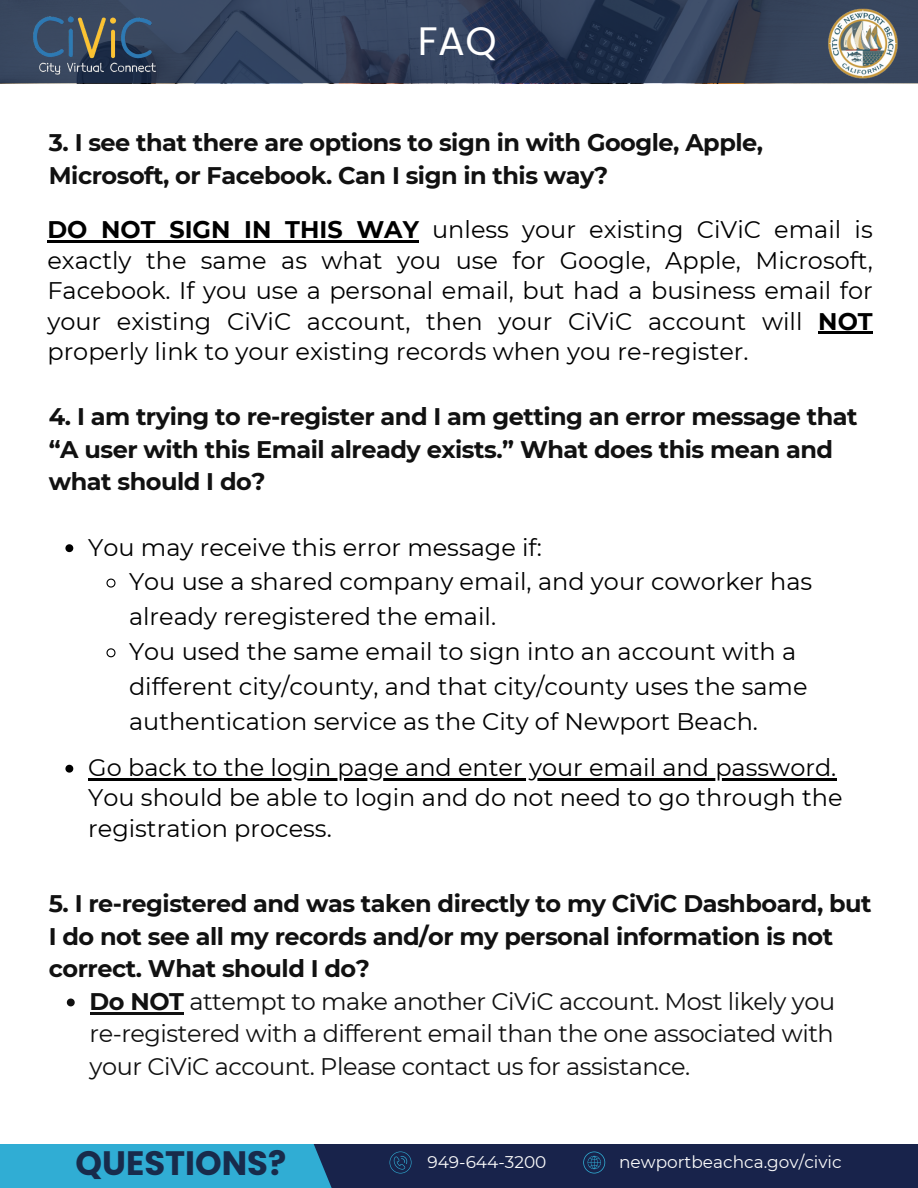
<style>
.page{position:relative;width:918px;height:1188px;background:#fff}
.page>*{position:absolute;margin:0;border:0;box-sizing:border-box;transform-origin:0 0}
.t1{font:39.6px "Poppins";color:#fff}
.t2{font:700 33.9px "Poppins";color:#182b4b}
.t3{font:24px/30.3px "Montserrat";color:#000}
.t4{font:700 24px/32.7px "Montserrat";letter-spacing:-.02em;color:#111}
.t5{font:24px/32.7px "Montserrat";letter-spacing:-.02em;color:#111;text-align:justify}
.t6{font:16.95px "Montserrat";color:#fafafa}
.s1{font-weight:700}
</style>
<div class="page">
<div style="left:256px;top:1144px;width:662px;height:44px;background:#18234b"></div>
<svg style="left:0;top:1144px;width:403px;height:44px;fill:#30add4"></svg>
<svg style="left:583px;top:1152px;width:22px;height:22px"></svg>
<svg style="left:390px;top:1152px;width:22px;height:22px"></svg>
<svg style="left:191px;top:0;width:727px;height:83px;background:#303e58"></svg>
<img style="left:820px;top:0;width:87px;height:83px">
<img style="left:0;top:0;width:191px;height:84px">
<hr style="left:47px;top:241px;width:372px;height:2px;background:#000">
<hr style="left:818px;top:332px;width:55px;height:2px;background:#000">
<svg style="left:65px;top:544px;width:8px;height:8px"></svg>
<svg style="left:106px;top:578px;width:10px;height:10px"></svg>
<svg style="left:106px;top:648px;width:10px;height:10px"></svg>
<svg style="left:65px;top:765px;width:8px;height:8px"></svg>
<hr style="left:88px;top:778px;width:748px;height:3px;background:#000">
<svg style="left:67px;top:999px;width:8px;height:7px"></svg>
<hr style="left:90px;top:1012px;width:94px;height:2px;background:#111">
<p class="t1" style="left:418px;top:13px;width:80px">FAQ</p>
<p class="t4" style="left:49px;top:126px;width:716px">3. I see that there are options to sign in with Google, Apple,<br>Microsoft, or Facebook. Can I sign in this way?</p>
<p class="t3" style="left:47px;top:215px;width:827px;text-align:justify"><span class="s1">DO NOT SIGN IN THIS WAY</span> unless your existing CiViC email is exactly the same as what you use for Google, Apple, Microsoft, Facebook. If you use a personal email, but had a business email for your existing CiViC account, then your CiViC account will <span class="s1">NOT </span>properly link to your existing records when you re-register.</p>
<h2 class="t4" style="left:49px;top:400px;width:810px">4. I am trying to re-register and I am getting an error message that “A user with this Email already exists.” What does this mean and what should I do?</h2>
<p class="t3" style="left:88px;top:532px;width:455px">You may receive this error message if:</p>
<p class="t3" style="left:129px;top:564px;width:685px;line-height:34.8px">You use a shared company email, and your coworker has already reregistered the email.</p>
<h3 class="t3" style="left:129px;top:634px;width:680px;line-height:34.8px">You used the same email to sign into an account with a different city/county, and that city/county uses the same authentication service as the City of Newport Beach.</h3>
<p class="t3" style="left:88px;top:752px;width:756px">Go back to the login page and enter your email and password.<br>You should be able to login and do not need to go through the registration process.</p>
<p class="t4" style="left:49px;top:887px;width:824px">5. I re-registered and was taken directly to my CiViC Dashboard, but<br>I do not see all my records and/or my personal information is not correct. What should I do?</p>
<p class="t5" style="left:90px;top:985px;width:747px"><span class="s1">Do NOT</span> attempt to make another CiViC account. Most likely you re-registered with a different email than the one associated with your CiViC account. Please contact us for assistance.</p>
<h4 class="t2" style="left:76px;top:1140px;width:212px">QUESTIONS?</h4>
<p class="t6" style="left:427px;top:1152px;width:121px">949-644-3200</p>
<p class="t6" style="left:619px;top:1152px;width:224px">newportbeachca.gov/civic</p>
</div>
